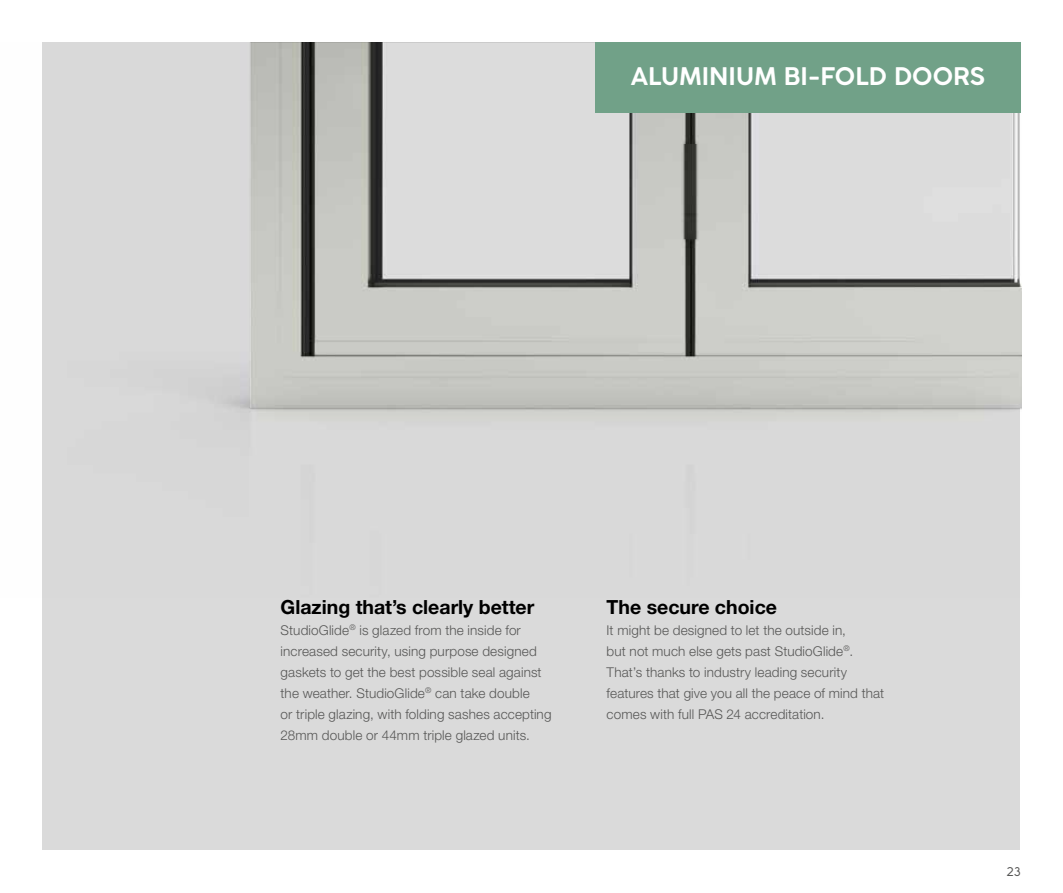
<style>
.page{position:relative;width:1063px;height:893px;background:#fff}
.page>*{position:absolute;margin:0;border:0;box-sizing:border-box;transform-origin:0 0}
.t1{font:700 24px "Coco Gothic";color:#fff}
.t2{font:700 19.5px "Helvetica Neue LT Std";color:#000}
.t3{font:300 13.5px/21px "Helvetica Neue LT Std";letter-spacing:.01em;color:#575756}
.t4{font:12px "Coco Gothic";color:#575756}
</style>
<div class="page">
<div style="left:43px;top:43px;width:977px;height:807px;background:#dadada"></div>
<img style="left:250px;top:43px;width:772px;height:365px">
<div style="left:595px;top:43px;width:425px;height:70px;background:#71a188"></div>
<h1 class="t1" style="left:631px;top:58px;width:356px">ALUMINIUM BI-FOLD DOORS</h1>
<h2 class="t2" style="left:281px;top:594px;width:255px">Glazing that’s clearly better</h2>
<p class="t3" style="left:281px;top:619px;width:272px">StudioGlide<sup>®</sup> is glazed from the inside for increased security, using purpose designed gaskets to get the best possible seal against the weather. StudioGlide<sup>®</sup> can take double<br>or triple glazing, with folding sashes accepting 28mm double or 44mm triple glazed units.</p>
<h2 class="t2" style="left:607px;top:594px;width:172px">The secure choice</h2>
<p class="t3" style="left:607px;top:619px;width:279px">It might be designed to let the outside in,<br>but not much else gets past StudioGlide<sup>®</sup>.<br>That’s thanks to industry leading security features that give you all the peace of mind that comes with full PAS 24 accreditation.</p>
<p class="t4" style="left:1007px;top:863px;width:15px">23</p>
</div>
